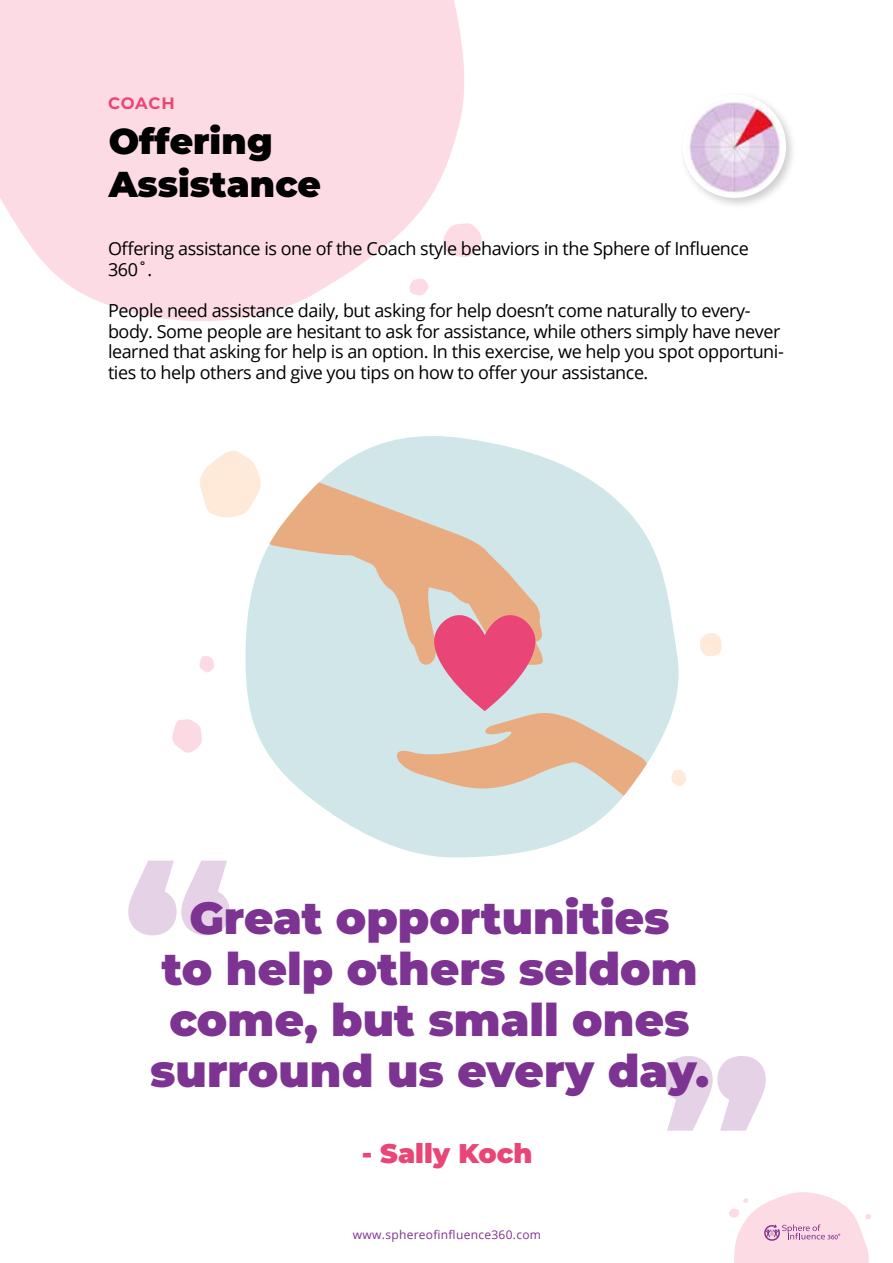
<style>
.page{position:relative;width:893px;height:1263px;background:#fff}
.page>*{position:absolute;margin:0;border:0;box-sizing:border-box;transform-origin:0 0}
.t1{font:900 45px/51px "Montserrat";color:#7d3392;text-align:center}
.t2{font:900 36px/43.2px "Montserrat";color:#000}
.t3{font:900 27px "Montserrat";color:#e94677}
.t4{font:18px/20.5px "Open Sans";letter-spacing:-.025em;color:#000}
.t5{font:700 16.5px "Montserrat";letter-spacing:.04em;color:#e94677}
.t6{font:12px "Open Sans";letter-spacing:.025em;color:#7e3191}
</style>
<div class="page">
<svg style="left:0;top:0;width:465px;height:321px;background:#fcdfe7"></svg>
<svg style="left:443px;top:223px;width:39px;height:36px"></svg>
<svg style="left:409px;top:278px;width:20px;height:18px"></svg>
<svg style="left:128px;top:861px;width:102px;height:74px"></svg>
<svg style="left:664px;top:1056px;width:102px;height:75px"></svg>
<img style="left:706px;top:99px;width:87px;height:106px">
<div style="left:683px;top:94px;width:103px;height:104px;background:#fff;border-radius:52px"></div>
<img style="left:685px;top:100px;width:98px;height:94px">
<svg style="left:729px;top:1192px;width:142px;height:71px"></svg>
<svg style="left:245px;top:436px;width:423px;height:421px;fill:#d0e6e8"></svg>
<svg style="left:700px;top:633px;width:22px;height:23px"></svg>
<svg style="left:200px;top:450px;width:63px;height:69px"></svg>
<svg style="left:172px;top:719px;width:30px;height:34px"></svg>
<svg style="left:199px;top:656px;width:15px;height:17px"></svg>
<svg style="left:265px;top:479px;width:280px;height:187px;background:#dbd3c5"></svg>
<svg style="left:388px;top:598px;width:298px;height:203px;background:#dbc9c6"></svg>
<p class="t5" style="left:108px;top:91px;width:68px">COACH</p>
<h2 class="t2" style="left:109px;top:117px;width:214px">Offering<br>Assistance</h2>
<p class="t4" style="left:108px;top:238px;width:642px">Offering assistance is one of the Coach style behaviors in the Sphere of Influence<br>360˚.</p>
<p class="t4" style="left:108px;top:300px;width:677px">People need assistance daily, but asking for help doesn’t come naturally to every&shy;body. Some people are hesitant to ask for assistance, while others simply have never learned that asking for help is an option. In this exercise, we help you spot opportuni&shy;ties to help others and give you tips on how to offer your assistance.</p>
<h1 class="t1" style="left:150px;top:890px;width:560px">Great opportunities<br>to help others seldom come, but small ones surround us every day.</h1>
<h3 class="t3" style="left:362px;top:1133px;width:172px">- Sally Koch</h3>
<p class="t6" style="left:353px;top:1226px;width:190px">www.sphereofinfluence360.com</p>
</div>
